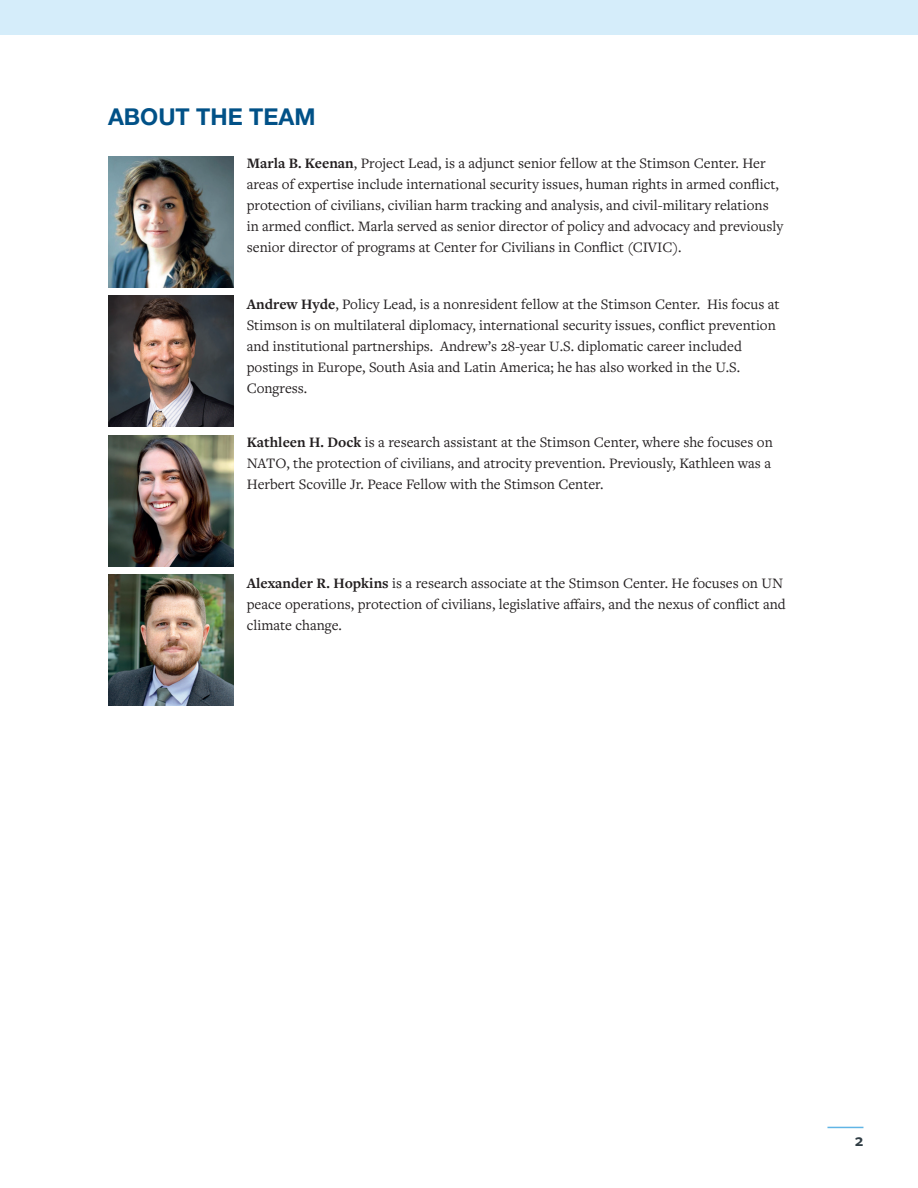
<style>
.page{position:relative;width:918px;height:1188px;background:#fff}
.page>*{position:absolute;margin:0;border:0;box-sizing:border-box;transform-origin:0 0}
.t1{font:700 23.25px "Helvetica Neue LT Std";color:#015187}
.t2{font:600 18px "Freight Sans Pro";color:#303d44}
.t3{font:15px/21px "Freight Text Pro";color:#231f20}
.s1{font-weight:700}
</style>
<div class="page">
<hr style="left:827px;top:1127px;width:36px;height:1px;background:#61b5e5">
<img style="left:108px;top:157px;width:125px;height:131px">
<img style="left:108px;top:296px;width:125px;height:131px">
<img style="left:108px;top:574px;width:125px;height:132px">
<img style="left:108px;top:435px;width:125px;height:131px">
<div style="left:0;top:0;width:918px;height:35px;background:#d5edfa"></div>
<h1 class="t1" style="left:108px;top:102px;width:209px">ABOUT THE TEAM</h1>
<p class="t3" style="left:247px;top:152px;width:538px"><span class="s1">Marla B. Keenan</span>, Project Lead, is a adjunct senior fellow at the Stimson Center. Her areas of expertise include international security issues, human rights in armed conflict, protection of civilians, civilian harm tracking and analysis, and civil-military relations in armed conflict. Marla served as senior director of policy and advocacy and previously senior director of programs at Center for Civilians in Conflict (CIVIC).</p>
<p class="t3" style="left:247px;top:293px;width:534px"><span class="s1">Andrew Hyde</span>, Policy Lead, is a nonresident fellow at the Stimson Center. His focus at Stimson is on multilateral diplomacy, international security issues, conflict prevention and institutional partnerships. Andrew’s 28-year U.S. diplomatic career included postings in Europe, South Asia and Latin America; he has also worked in the U.S.<br>Congress.</p>
<p class="t3" style="left:247px;top:431px;width:528px;text-align:justify"><span class="s1">Kathleen H. Dock</span> is a research assistant at the Stimson Center, where she focuses on NATO, the protection of civilians, and atrocity prevention. Previously, Kathleen was a Herbert Scoville Jr. Peace Fellow with the Stimson Center.</p>
<p class="t3" style="left:247px;top:572px;width:541px"><span class="s1">Alexander R. Hopkins</span> is a research associate at the Stimson Center. He focuses on UN peace operations, protection of civilians, legislative affairs, and the nexus of conflict and climate change.</p>
<p class="t2" style="left:855px;top:1128px;width:10px">2</p>
</div>
